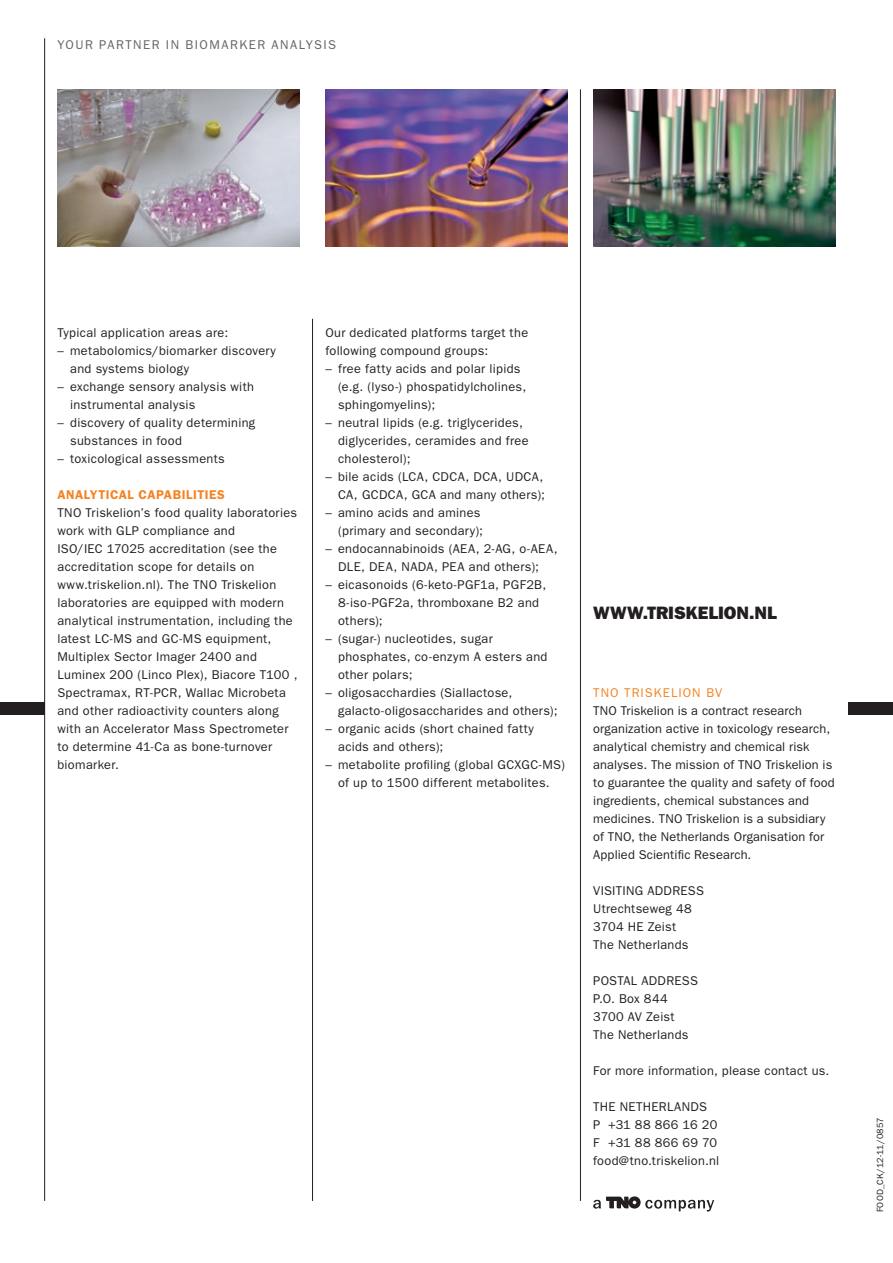
<style>
.page{position:relative;width:893px;height:1263px;background:#fff}
.page>*{position:absolute;margin:0;border:0;box-sizing:border-box;transform-origin:0 0}
.t1{font:18px "ITC Franklin Gothic Std Hvy";color:#231f20}
.t2{font:12.75px/18px "ITC Franklin Gothic Std";letter-spacing:.025em;color:#231f20}
.t3{font:12.75px "ITC Franklin Gothic Std";letter-spacing:.11em;color:#636366}
.t4{font:600 12.75px "ITC Franklin Gothic Std";letter-spacing:.045em;color:#f58220}
.t5{font:12.75px "ITC Franklin Gothic Std";letter-spacing:.085em;color:#f58220}
.t6{font:9px "ITC Franklin Gothic Std";letter-spacing:.015em;color:#231f20}
</style>
<div class="page">
<hr style="left:580px;top:89px;width:1px;height:1112px;background:#231f20">
<hr style="left:44px;top:38px;width:1px;height:1163px;background:#231f20">
<div style="left:0;top:702px;width:45px;height:12px;background:#231f20"></div>
<div style="left:848px;top:702px;width:45px;height:12px;background:#231f20"></div>
<hr style="left:312px;top:319px;width:1px;height:882px;background:#231f20">
<svg style="left:593px;top:1196px;width:121px;height:15px"></svg>
<img style="left:325px;top:89px;width:243px;height:158px">
<img style="left:593px;top:89px;width:243px;height:158px">
<img style="left:57px;top:89px;width:243px;height:158px">
<p class="t3" style="left:57px;top:37px;width:280px">YOUR PARTNER IN BIOMARKER ANALYSIS</p>
<p class="t2" style="left:57px;top:324px;width:172px">Typical application areas are:</p>
<p class="t2" style="left:70px;top:342px;width:207px;text-indent:-13px">– metabolomics/biomarker discovery and systems biology</p>
<p class="t2" style="left:70px;top:378px;width:185px;text-indent:-13px">– exchange sensory analysis with instrumental analysis</p>
<p class="t2" style="left:70px;top:414px;width:187px;text-indent:-13px">– discovery of quality determining substances in food</p>
<p class="t2" style="left:57px;top:450px;width:169px">– toxicological assessments</p>
<p class="t4" style="left:57px;top:487px;width:169px">ANALYTICAL CAPABILITIES</p>
<p class="t2" style="left:57px;top:504px;width:242px">TNO Triskelion’s food quality laboratories work with GLP compliance and<br>ISO/IEC 17025 accreditation (see the accreditation scope for details on www.triskelion.nl). The TNO Triskelion laboratories are equipped with modern analytical instrumentation, including the latest LC-MS and GC-MS equipment, Multiplex Sector Imager 2400 and Luminex 200 (Linco Plex), Biacore T100 , Spectramax, RT-PCR, Wallac Microbeta and other radioactivity counters along with an Accelerator Mass Spectrometer to determine 41-Ca as bone-turnover biomarker.</p>
<p class="t2" style="left:325px;top:324px;width:204px">Our dedicated platforms target the following compound groups:</p>
<p class="t2" style="left:338px;top:360px;width:190px;text-indent:-13px">– free fatty acids and polar lipids (e.g. (lyso-) phospatidylcholines, sphingomyelins);</p>
<p class="t2" style="left:338px;top:414px;width:192px;text-indent:-13px">– neutral lipids (e.g. triglycerides, diglycerides, ceramides and free cholesterol);</p>
<p class="t2" style="left:325px;top:468px;width:221px;text-align:right">– bile acids (LCA, CDCA, DCA, UDCA,<br>CA, GCDCA, GCA and many others);</p>
<p class="t2" style="left:325px;top:504px;width:159px;text-align:right">– amino acids and amines (primary and secondary);</p>
<p class="t2" style="left:325px;top:540px;width:234px;text-align:center">– endocannabinoids (AEA, 2-AG, o-AEA,<br>DLE, DEA, NADA, PEA and others);</p>
<p class="t2" style="left:338px;top:576px;width:210px;text-indent:-13px">– eicasonoids (6-keto-PGF1a, PGF2B,<br>8-iso-PGF2a, thromboxane B2 and others);</p>
<p class="t2" style="left:338px;top:630px;width:211px;text-indent:-13px">– (sugar-) nucleotides, sugar phosphates, co-enzym A esters and other polars;</p>
<p class="t2" style="left:338px;top:684px;width:221px;text-indent:-13px">– oligosacchardies (Siallactose, galacto-oligosaccharides and others);</p>
<p class="t2" style="left:338px;top:720px;width:197px;text-indent:-13px">– organic acids (short chained fatty acids and others);</p>
<p class="t2" style="left:325px;top:756px;width:241px;text-align:center">– metabolite profiling (global GCXGC-MS) of up to 1500 different metabolites.</p>
<h1 class="t1" style="left:593px;top:602px;width:66px">WWW.TRISKELION</h1>
<h1 class="t1" style="left:749px;top:602px;width:17px">.NL</h1>
<p class="t5" style="left:593px;top:685px;width:78px">TNO Triskelion</p>
<p class="t5" style="left:706px;top:685px;width:18px">BV</p>
<p class="t2" style="left:593px;top:702px;width:243px">TNO Triskelion is a contract research organization active in toxicology research, analytical chemistry and chemical risk analyses. The mission of TNO Triskelion is to guarantee the quality and safety of food ingredients, chemical substances and medicines. TNO Triskelion is a subsidiary of TNO, the Netherlands Organisation for Applied Scientific Research.</p>
<p class="t2" style="left:593px;top:882px;width:14px">Visitin</p>
<p class="t2" style="left:635px;top:882px;width:22px">g add</p>
<p class="t2" style="left:593px;top:882px;width:100px;text-indent:79px">ress<br>Utrechtseweg 48<br>3704 HE Zeist<br>The Netherlands</p>
<p class="t2" style="left:593px;top:972px;width:16px">Postal</p>
<p class="t2" style="left:641px;top:972px;width:10px">add</p>
<p class="t2" style="left:593px;top:972px;width:97px;text-indent:73px">ress<br>P.O. Box 844<br>3700 AV Zeist<br>The Netherlands</p>
<p class="t2" style="left:593px;top:1062px;width:238px">For more information, please contact us.</p>
<p class="t2" style="left:593px;top:1098px;width:44px">The Nethe</p>
<p class="t2" style="left:593px;top:1098px;width:128px;text-indent:66px">rlands<br>P +31 88 866 16 20<br>F +31 88 866 69 70 food@tno.triskelion.nl</p>
<p class="t6" style="left:875px;top:1212px;width:96px;rotate:-90deg">FOOD_CK/12-11/0857</p>
</div>
